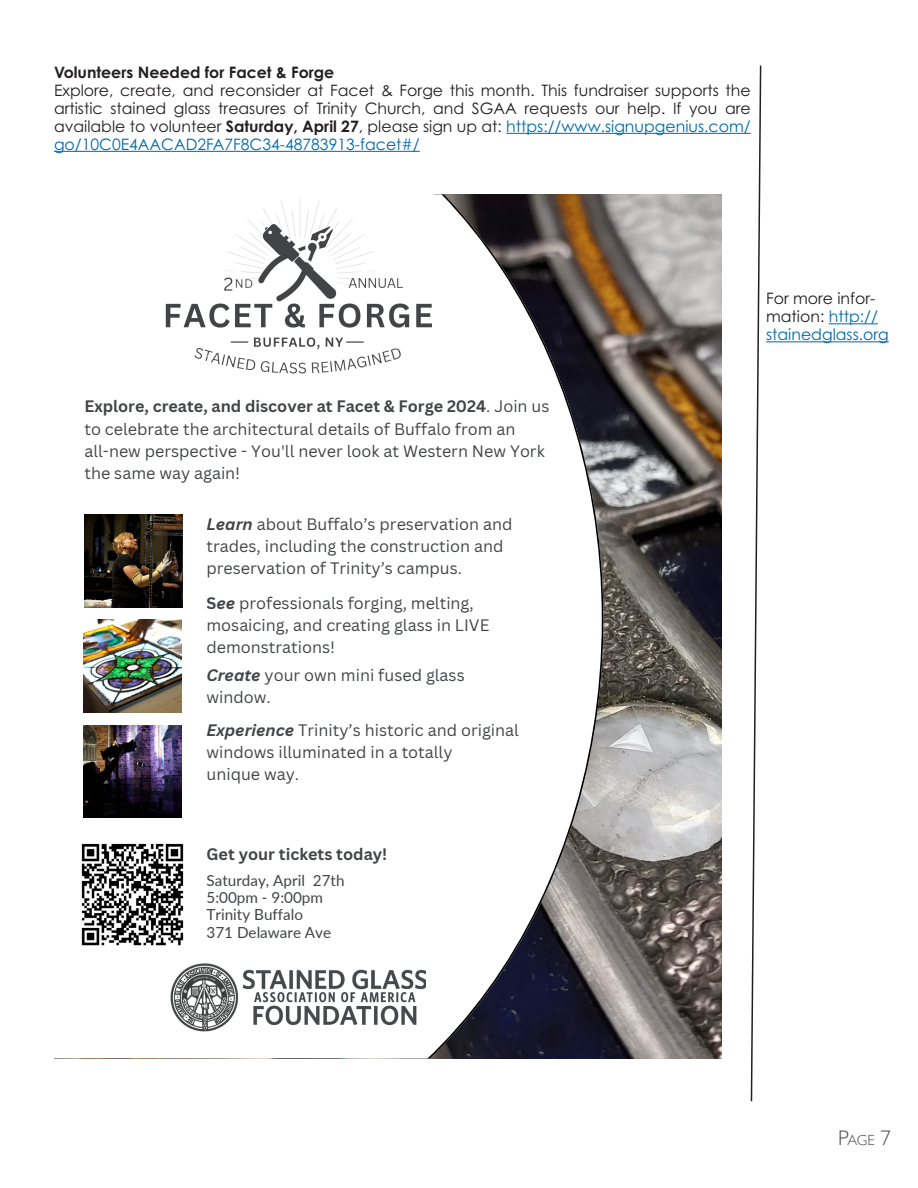
<style>
.page{position:relative;width:918px;height:1188px;background:#fff}
.page>*{position:absolute;margin:0;border:0;box-sizing:border-box;transform-origin:0 0}
.t1{font:16.2px/22px "Canva Sans";color:#424446}
.t2{font:700 16.2px "Canva Sans";color:#424446}
.t3{font:15.75px/18px "Century Gothic Pro";color:#231f20;text-align:justify}
.t4{font:15.75px/18px "Century Gothic Pro";color:#0069ab}
.t5{font:700 15.75px "Century Gothic Pro";color:#231f20}
.t6{font:15.3px/17.2px "Lato";color:#424446}
.t7{font:300 14.7px "Gill Sans";color:#4b4c4d}
.s1{font-weight:700}
.s2{color:#0069ab}
.s3{font-weight:700;font-style:italic}
.s4{color:#231f20}
.s5{font-size:21px}
</style>
<div class="page">
<svg style="left:750px;top:65px;width:12px;height:1037px"></svg>
<hr style="left:506px;top:133px;width:245px;height:1px;background:#0069ab">
<hr style="left:54px;top:151px;width:366px;height:1px;background:#0069ab">
<img style="left:603px;top:194px;width:119px;height:864px">
<svg style="left:83px;top:194px;width:520px;height:864px"></svg>
<img style="left:171px;top:962px;width:254px;height:69px">
<img style="left:162px;top:194px;width:272px;height:190px">
<img style="left:81px;top:840px;width:106px;height:110px">
<img style="left:84px;top:619px;width:98px;height:93px">
<img style="left:84px;top:515px;width:99px;height:92px">
<img style="left:84px;top:725px;width:98px;height:93px">
<hr style="left:829px;top:323px;width:49px;height:1px;background:#0069ab">
<hr style="left:766px;top:341px;width:123px;height:1px;background:#0069ab">
<p class="t5" style="left:54px;top:62px;width:282px">Volunteers Needed for Facet &amp; Forge</p>
<p class="t3" style="left:54px;top:81px;width:698px">Explore, create, and reconsider at Facet &amp; Forge this month. This fundraiser supports the artistic stained glass treasures of Trinity Church, and SGAA requests our help. If you are available to volunteer <span class="s1">Saturday, April 27</span>, please sign up at: <span class="s2">https://www.signupgenius.com/ go/10C0E4AACAD2FA7F8C34-48783913-facet#/</span></p>
<p class="t1" style="left:84px;top:396px;width:467px"><span class="s1">Explore, create, and discover at Facet &amp; Forge 2024</span>. Join us to celebrate the architectural details of Buffalo from an all-new perspective - You'll never look at Western New York the same way again!</p>
<p class="t1" style="left:207px;top:513px;width:307px"><span class="s3">Learn</span> about Buffalo’s preservation and trades, including the construction and preservation of Trinity’s campus.</p>
<p class="t1" style="left:207px;top:592px;width:284px"><span class="s1">S</span><span class="s3">ee</span> professionals forging, melting, mosaicing, and creating glass in LIVE demonstrations!</p>
<p class="t1" style="left:207px;top:665px;width:260px"><span class="s3">Create</span> your own mini fused glass window.</p>
<p class="t1" style="left:207px;top:719px;width:314px"><span class="s3">Experience</span> Trinity’s historic and original windows illuminated in a totally<br>unique way.</p>
<p class="t2" style="left:207px;top:845px;width:182px">Get your tickets today!</p>
<p class="t6" style="left:207px;top:871px;width:139px">Saturday, April 27th<br>5:00pm - 9:00pm<br>Trinity Buffalo<br>371 Delaware Ave</p>
<p class="t4" style="left:766px;top:289px;width:124px"><span class="s4">For more infor&shy;mation:</span> http:// stainedglass.org</p>
<p class="t7" style="left:838px;top:1129px;width:54px"><span class="s5">P</span>age <span class="s5">7</span></p>
</div>
